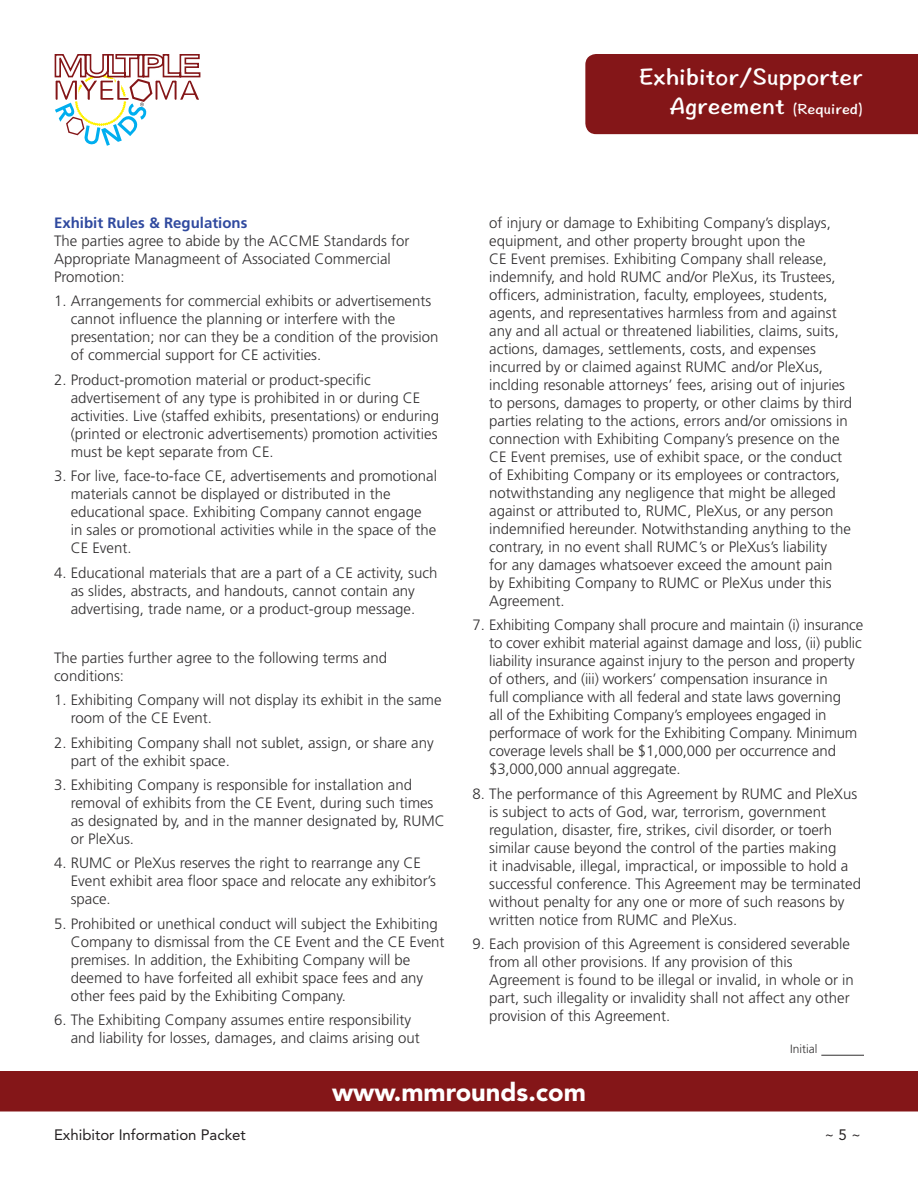
<style>
.page{position:relative;width:918px;height:1188px;background:#fff}
.page>*{position:absolute;margin:0;border:0;box-sizing:border-box;transform-origin:0 0}
.t1{font:900 25.5px "Avenir";color:#fff}
.subhead{font:24px "Hannotate SC W7";color:#fff}
.rules-reg{font:300 15px/18px "Frutiger";color:#312f30}
.t2{font:15px "Avenir";color:#231f20}
.subhead-2{font:15px "Hannotate SC W7";color:#fff}
.body_rule{font:300 12px "Frutiger";color:#312f30}
.s1{font-size:24px}
.s2{font-weight:700;color:#304a9f}
</style>
<div class="page">
<div style="left:0;top:1071px;width:918px;height:41px;background:#841618"></div>
<svg style="left:54px;top:54px;width:147px;height:92px"></svg>
<div style="left:585px;top:54px;width:333px;height:80px;background:#841618"></div>
<hr style="left:821px;top:1055px;width:43px;height:1px;background:#312f30">
<p class="subhead" style="left:639px;top:62px;width:225px">Exhibitor/Supporter</p>
<p class="subhead-2" style="left:669px;top:100px;width:195px"><span class="s1">Agreement</span> (Required)</p>
<p class="rules-reg" style="left:54px;top:213px;width:357px"><span class="s2">Exhibit Rules &amp; Regulations<br></span>The parties agree to abide by the ACCME Standards for Appropriate Managmeent of Associated Commercial Promotion:</p>
<p class="rules-reg" style="left:71px;top:292px;width:369px;text-indent:-17px">1. Arrangements for commercial exhibits or advertisements cannot influence the planning or interfere with the presentation; nor can they be a condition of the provision of commercial support for CE activities.</p>
<p class="rules-reg" style="left:71px;top:370px;width:370px;text-indent:-17px">2. Product-promotion material or product-specific advertisement of any type is prohibited in or during CE activities. Live (staffed exhibits, presentations) or enduring (printed or electronic advertisements) promotion activities must be kept separate from CE.</p>
<p class="rules-reg" style="left:71px;top:467px;width:368px;text-indent:-17px">3. For live, face-to-face CE, advertisements and promotional materials cannot be displayed or distributed in the educational space. Exhibiting Company cannot engage<br>in sales or promotional activities while in the space of the CE Event.</p>
<p class="rules-reg" style="left:54px;top:563px;width:385px;text-align:center">4. Educational materials that are a part of a CE activity, such as slides, abstracts, and handouts, cannot contain any advertising, trade name, or a product-group message.</p>
<p class="rules-reg" style="left:54px;top:648px;width:335px">The parties further agree to the following terms and conditions:</p>
<p class="rules-reg" style="left:71px;top:691px;width:372px;text-indent:-17px">1. Exhibiting Company will not display its exhibit in the same room of the CE Event.</p>
<p class="rules-reg" style="left:71px;top:733px;width:365px;text-indent:-17px">2. Exhibiting Company shall not sublet, assign, or share any part of the exhibit space.</p>
<p class="rules-reg" style="left:71px;top:776px;width:376px;text-indent:-17px">3. Exhibiting Company is responsible for installation and removal of exhibits from the CE Event, during such times as designated by, and in the manner designated by, RUMC or PleXus.</p>
<p class="rules-reg" style="left:71px;top:854px;width:367px;text-indent:-17px">4. RUMC or PleXus reserves the right to rearrange any CE<br>Event exhibit area floor space and relocate any exhibitor’s space.</p>
<p class="rules-reg" style="left:71px;top:915px;width:375px;text-indent:-17px">5. Prohibited or unethical conduct will subject the Exhibiting Company to dismissal from the CE Event and the CE Event premises. In addition, the Exhibiting Company will be deemed to have forfeited all exhibit space fees and any other fees paid by the Exhibiting Company.</p>
<p class="rules-reg" style="left:71px;top:1011px;width:351px;text-indent:-17px">6. The Exhibiting Company assumes entire responsibility and liability for losses, damages, and claims arising out</p>
<p class="rules-reg" style="left:489px;top:214px;width:365px">of injury or damage to Exhibiting Company’s displays, equipment, and other property brought upon the<br>CE Event premises. Exhibiting Company shall release, indemnify, and hold RUMC and/or PleXus, its Trustees, officers, administration, faculty, employees, students, agents, and representatives harmless from and against any and all actual or threatened liabilities, claims, suits, actions, damages, settlements, costs, and expenses incurred by or claimed against RUMC and/or PleXus, inclding resonable attorneys’ fees, arising out of injuries to persons, damages to property, or other claims by third parties relating to the actions, errors and/or omissions in connection with Exhibiting Company’s presence on the CE Event premises, use of exhibit space, or the conduct of Exhibiting Company or its employees or contractors, notwithstanding any negligence that might be alleged against or attributed to, RUMC, PleXus, or any person indemnified hereunder. Notwithstanding anything to the contrary, in no event shall RUMC’s or PleXus’s liability<br>for any damages whatsoever exceed the amount pain<br>by Exhibiting Company to RUMC or PleXus under this Agreement.</p>
<p class="rules-reg" style="left:489px;top:616px;width:376px;text-indent:-17px">7. Exhibiting Company shall procure and maintain (i) insurance to cover exhibit material against damage and loss, (ii) public liability insurance against injury to the person and property of others, and (iii) workers’ compensation insurance in<br>full compliance with all federal and state laws governing<br>all of the Exhibiting Company’s employees engaged in performace of work for the Exhibiting Company. Minimum coverage levels shall be $1,000,000 per occurrence and $3,000,000 annual aggregate.</p>
<p class="rules-reg" style="left:489px;top:785px;width:373px;text-indent:-17px">8. The performance of this Agreement by RUMC and PleXus is subject to acts of God, war, terrorism, government regulation, disaster, fire, strikes, civil disorder, or toerh similar cause beyond the control of the parties making<br>it inadvisable, illegal, impractical, or impossible to hold a successful conference. This Agreement may be terminated without penalty for any one or more of such reasons by written notice from RUMC and PleXus.</p>
<p class="rules-reg" style="left:489px;top:935px;width:366px;text-indent:-17px">9. Each provision of this Agreement is considered severable from all other provisions. If any provision of this Agreement is found to be illegal or invalid, in whole or in part, such illegality or invalidity shall not affect any other provision of this Agreement.</p>
<p class="body_rule" style="left:790px;top:1042px;width:29px">Initial</p>
<h1 class="t1" style="left:332px;top:1077px;width:255px">www.mmrounds.com</h1>
<p class="t2" style="left:54px;top:1126px;width:193px">Exhibitor Information Packet</p>
<p class="t2" style="left:824px;top:1126px;width:38px">~ 5 ~</p>
</div>
